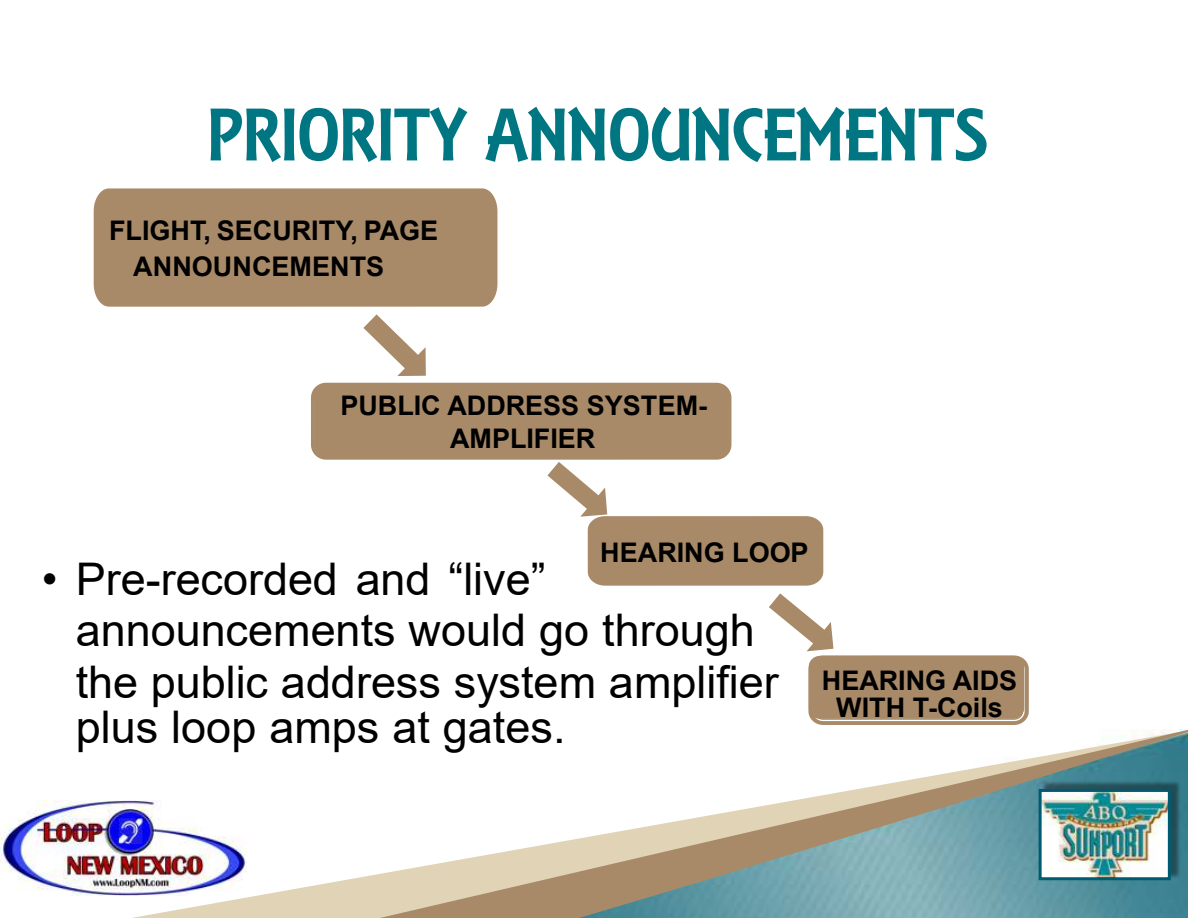
<style>
.page{position:relative;width:1188px;height:918px;background:#fff}
.page>*{position:absolute;margin:0;border:0;box-sizing:border-box;transform-origin:0 0}
.t1{font:72px "Estelle Black SF";color:#007682}
.t2{font:45px/51.6px "Arial";color:#000}
.t3{font:700 27px/36px "Arial";color:#000;text-align:center}
</style>
<div class="page">
<svg style="left:99px;top:881px;width:239px;height:37px;fill:#e1d3b5"></svg>
<svg style="left:338px;top:729px;width:850px;height:189px"></svg>
<img style="left:1039px;top:779px;width:141px;height:101px">
<img style="left:1043px;top:793px;width:124px;height:83px">
<div style="left:1039px;top:789px;width:132px;height:91px;border:3px solid #005b70"></div>
<div style="left:94px;top:188px;width:403px;height:119px;background:#a88a68"></div>
<svg style="left:363px;top:314px;width:63px;height:62px"></svg>
<svg style="left:311px;top:383px;width:512px;height:203px"></svg>
<svg style="left:769px;top:593px;width:260px;height:132px"></svg>
<img style="left:0;top:800px;width:247px;height:95px">
<h1 class="t1" style="left:207px;top:91px;width:782px">PRIORITY ANNOUNCEMENTS</h1>
<p class="t3" style="left:133px;top:215px;width:307px;text-align:left;text-indent:-24px">FLIGHT, SECURITY, PAGE<br>ANNOUNCEMENTS</p>
<p class="t3" style="left:340px;top:392px;width:368px;line-height:32.4px">PUBLIC ADDRESS SYSTEM-<br>AMPLIFIER</p>
<p class="t3" style="left:600px;top:537px;width:210px">HEARING LOOP</p>
<p class="t2" style="left:76px;top:557px;width:705px;text-indent:-34px">• Pre-recorded and “live” announcements would go through the public address system amplifier</p>
<p class="t2" style="left:76px;top:705px;width:491px">plus loop amps at gates.</p>
<p class="t3" style="left:822px;top:670px;width:197px;line-height:27px">HEARING AIDS<br>WITH T-Coils</p>
</div>
